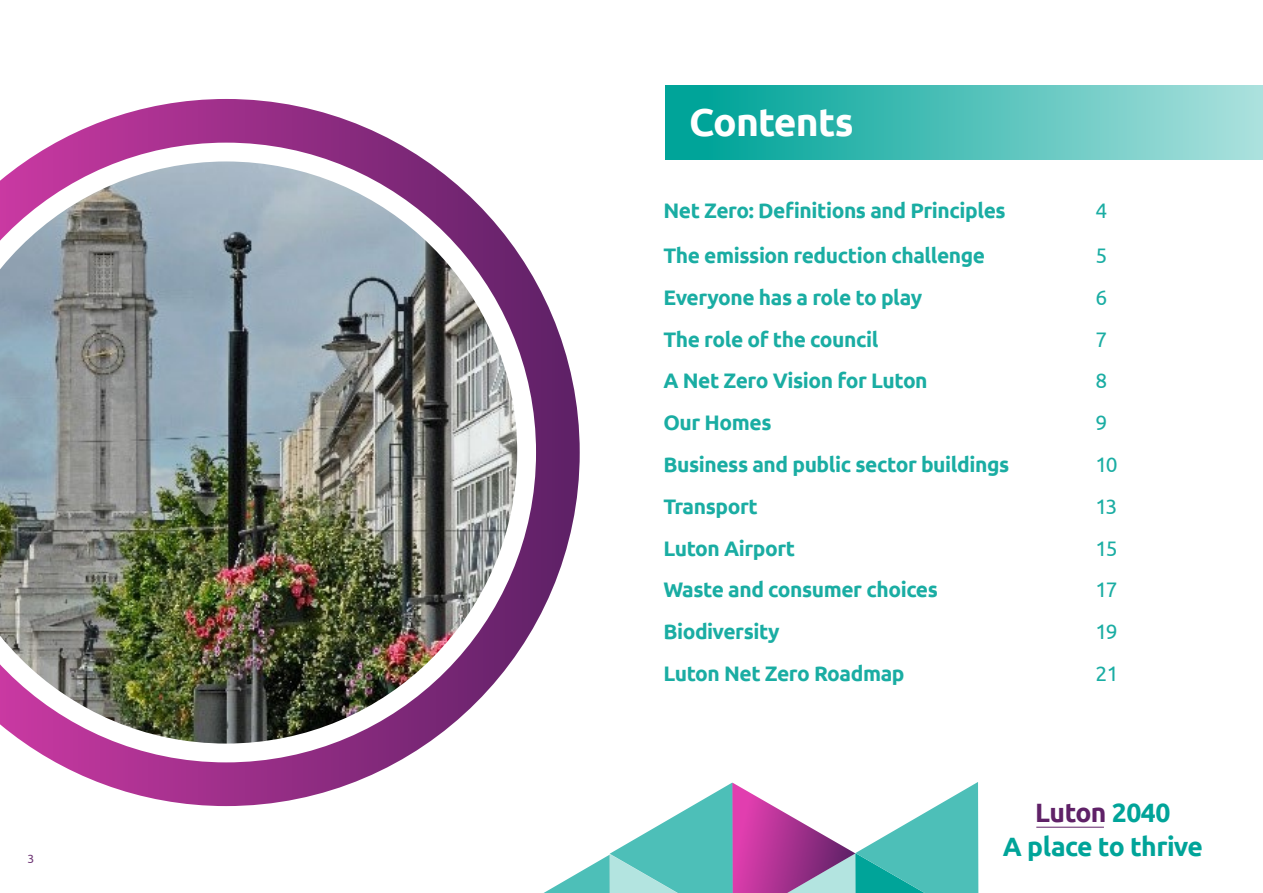
<style>
.page{position:relative;width:1263px;height:893px;background:#fff}
.page>*{position:absolute;margin:0;border:0;box-sizing:border-box;transform-origin:0 0}
.t1{font:700 39px "Ubuntu";letter-spacing:-.02em;color:#fff}
.t2{font:700 26.55px "Ubuntu";letter-spacing:-.02em;color:#00a499}
.t3{font:700 26.55px "Ubuntu";letter-spacing:-.02em;color:#5f2167}
.t4{font:700 21px "Ubuntu";letter-spacing:-.02em;color:#1aada3}
.t5{font:21px "Ubuntu";letter-spacing:-.065em;color:#1aada3}
.t6{font:12px "Ubuntu";color:#6f3776}
.s1{color:#00a499}
</style>
<div class="page">
<hr style="left:1036px;top:827px;width:68px;height:1px;background:#5f2167">
<div style="left:665px;top:85px;width:598px;height:75px;background:linear-gradient(to right,#00a094,#abe1dd)"></div>
<svg style="left:55px;top:99px;width:525px;height:707px"></svg>
<img style="left:0;top:143px;width:536px;height:619px">
<svg style="left:487px;top:782px;width:491px;height:111px"></svg>
<p class="t6" style="left:28px;top:851px;width:8px">3</p>
<p class="t1" style="left:689px;top:98px;width:166px">Contents</p>
<p class="t4" style="left:663px;top:197px;width:344px">Net Zero: Definitions and Principles</p>
<p class="t5" style="left:1095px;top:197px;width:13px">4</p>
<p class="t4" style="left:663px;top:243px;width:323px">The emission reduction challenge</p>
<p class="t5" style="left:1095px;top:243px;width:13px">5</p>
<p class="t4" style="left:663px;top:285px;width:260px">Everyone has a role to play</p>
<p class="t5" style="left:1095px;top:285px;width:13px">6</p>
<p class="t4" style="left:663px;top:326px;width:216px">The role of the council</p>
<p class="t5" style="left:1095px;top:326px;width:13px">7</p>
<p class="t4" style="left:663px;top:368px;width:266px">A Net Zero Vision for Luton</p>
<p class="t5" style="left:1095px;top:368px;width:13px">8</p>
<p class="t4" style="left:663px;top:410px;width:110px">Our Homes</p>
<p class="t5" style="left:1095px;top:410px;width:13px">9</p>
<p class="t4" style="left:663px;top:452px;width:347px">Business and public sector buildings</p>
<p class="t5" style="left:1095px;top:452px;width:24px">10</p>
<p class="t4" style="left:663px;top:494px;width:96px">Transport</p>
<p class="t5" style="left:1095px;top:494px;width:24px">13</p>
<p class="t4" style="left:663px;top:535px;width:133px">Luton Airport</p>
<p class="t5" style="left:1095px;top:535px;width:24px">15</p>
<p class="t4" style="left:663px;top:577px;width:276px">Waste and consumer choices</p>
<p class="t5" style="left:1095px;top:577px;width:24px">17</p>
<p class="t4" style="left:663px;top:619px;width:118px">Biodiversity</p>
<p class="t5" style="left:1095px;top:619px;width:24px">19</p>
<p class="t4" style="left:663px;top:661px;width:243px">Luton Net Zero Roadmap</p>
<p class="t5" style="left:1095px;top:661px;width:25px">21</p>
<p class="t3" style="left:1035px;top:796px;width:137px">Luton <span class="s1">2040</span></p>
<p class="t2" style="left:1003px;top:831px;width:201px">A place to thrive</p>
</div>
